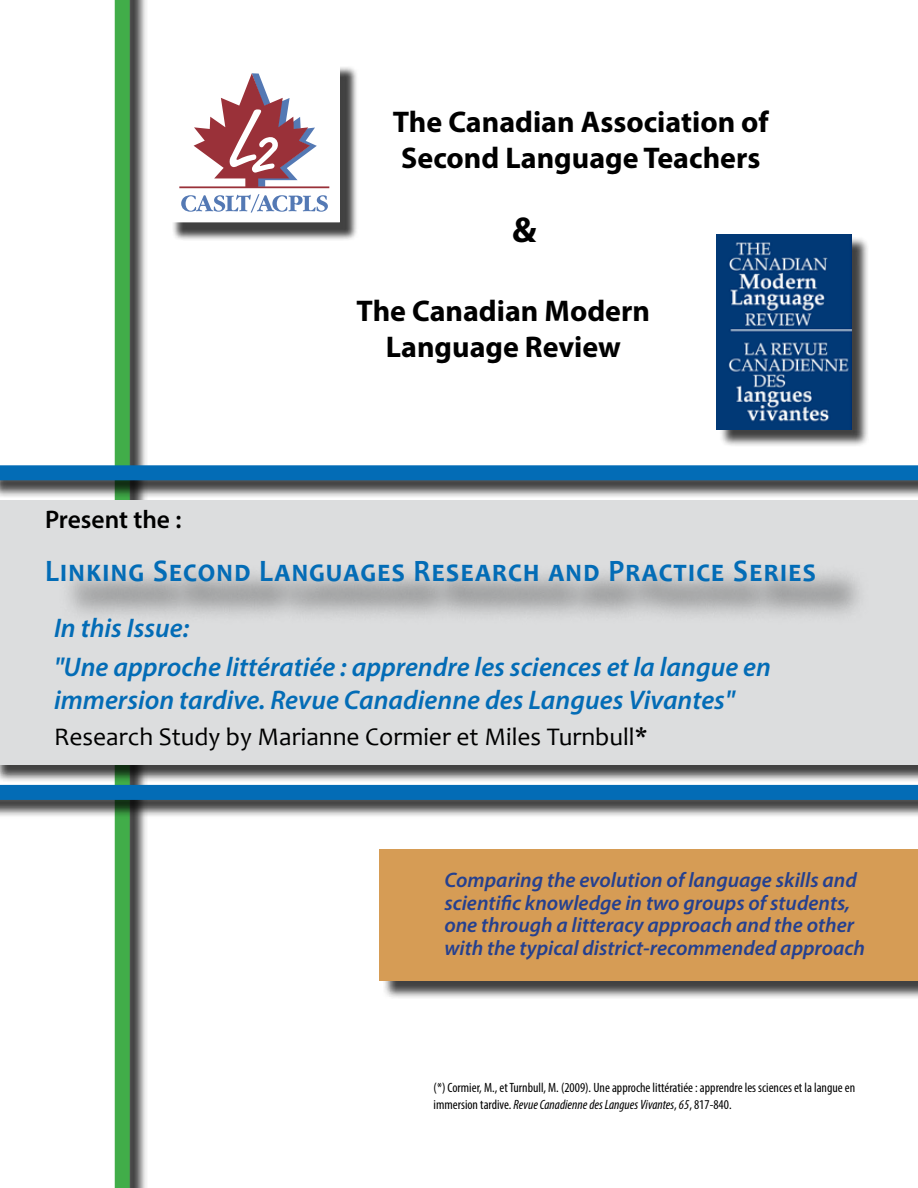
<style>
.page{position:relative;width:918px;height:1188px;background:#fff}
.page>*{position:absolute;margin:0;border:0;box-sizing:border-box;transform-origin:0 0}
.t1{font:700 36px "Myriad Pro";color:#000}
.t2{font:700 31.35px "Candara";letter-spacing:.05em;color:#036cb6;scale:.91 1}
.t3{font:700 30px/36px "Myriad Pro";color:#000}
.t4{font:italic 600 27px/39.2px "Myriad Pro";color:#036cb6}
.t5{font:25.5px "Candara";color:#000}
.t6{font:600 25.5px "Myriad Pro";color:#000}
.t7{font:italic 600 21px/22.5px "Myriad Pro";color:#25408f}
.t8{font:condensed 13.5px/16.5px "Myriad Pro";color:#000}
.s1{font-style:italic}
</style>
<div class="page">
<div style="left:117px;top:0;width:31px;height:1188px;background:#000;opacity:.75"></div>
<div style="left:115px;top:0;width:15px;height:1188px;background:#41ad49"></div>
<div style="left:0;top:502px;width:918px;height:282px;background:#000;opacity:.75"></div>
<div style="left:0;top:500px;width:918px;height:265px;background:#dcddde"></div>
<div style="left:58px;top:560px;width:813px;height:66px;background:#000;opacity:.3"></div>
<div style="left:0;top:787px;width:918px;height:31px;background:#000;opacity:.75"></div>
<div style="left:0;top:785px;width:918px;height:15px;background:#036cb6"></div>
<div style="left:0;top:468px;width:918px;height:31px;background:#000;opacity:.75"></div>
<div style="left:0;top:465px;width:918px;height:15px;background:#036cb6"></div>
<div style="left:381px;top:851px;width:537px;height:148px;background:#000;opacity:.75"></div>
<div style="left:379px;top:849px;width:539px;height:132px;background:#d69c55"></div>
<div style="left:719px;top:236px;width:151px;height:212px;background:#000;opacity:.75"></div>
<img style="left:716px;top:234px;width:135px;height:195px">
<div style="left:172px;top:66px;width:187px;height:175px;background:#000;opacity:.75"></div>
<div style="left:170px;top:64px;width:169px;height:158px;background:#fff"></div>
<svg style="left:181px;top:194px;width:147px;height:19px"></svg>
<svg style="left:179px;top:73px;width:150px;height:115px"></svg>
<h3 class="t3" style="left:393px;top:103px;width:378px">The Canadian Association of<br>Second Language Teachers</h3>
<h1 class="t1" style="left:512px;top:206px;width:26px">&amp;</h1>
<p class="t6" style="left:45px;top:503px;width:138px">Present the :</p>
<h3 class="t3" style="left:357px;top:292px;width:295px;text-align:center">The Canadian Modern<br>Language Review</h3>
<h2 class="t2" style="left:45px;top:551px;width:848px">Linking Second Languages Research and Practice Series</h2>
<p class="t4" style="left:54px;top:608px;width:719px">In this Issue:<br>"Une approche littératiée : apprendre les sciences et la langue en</p>
<p class="t4" style="left:54px;top:679px;width:682px">immersion tardive. Revue Canadienne des Langues Vivantes"</p>
<p class="t5" style="left:54px;top:720px;width:595px">Research Study by Marianne Cormier et Miles Turnbull*</p>
<p class="t7" style="left:444px;top:869px;width:422px">Comparing the evolution of language skills and scientific knowledge in two groups of students, one through a litteracy approach and the other with the typical district-recommended approach</p>
<p class="t8" style="left:434px;top:1079px;width:423px">(*) Cormier, M., et Turnbull, M. (2009). Une approche littératiée : apprendre les sciences et la langue en immersion tardive. <span class="s1">Revue Canadienne des Langues Vivantes</span>, <span class="s1">65</span>, 817-840.</p>
</div>
